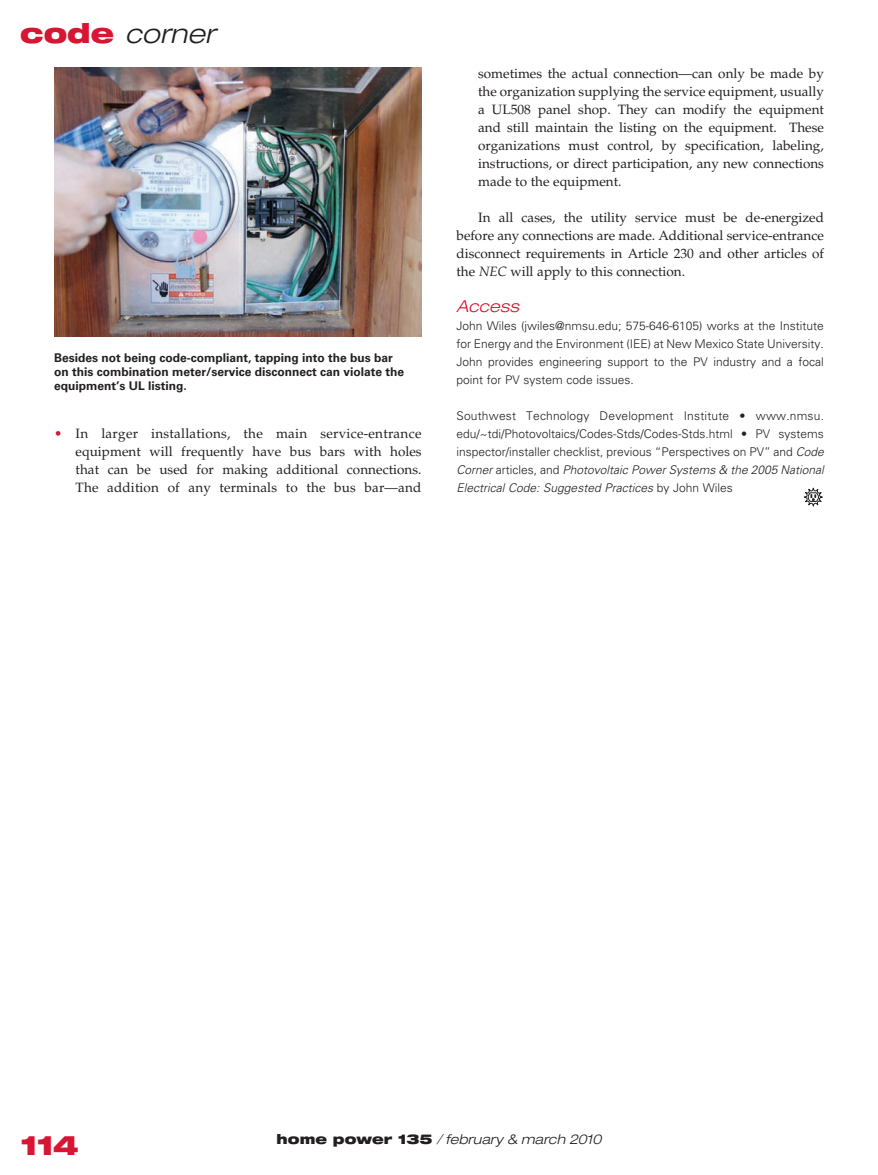
<style>
.page{position:relative;width:878px;height:1175px;background:#fff}
.page>*{position:absolute;margin:0;border:0;box-sizing:border-box;transform-origin:0 0}
.t1{font:italic 300 expanded 27px "Helvetica Neue";letter-spacing:.005em;color:#231f20}
.t2{font:900 expanded 27px "Helvetica Neue";color:#d71634}
.t3{font:italic 300 expanded 16.5px "Helvetica Neue";letter-spacing:.02em;color:#d71634}
.t4{font:13.5px/18px "Palatino";color:#231f20;text-align:justify}
.t5{font:italic 300 expanded 13.5px "Helvetica Neue";letter-spacing:.02em;color:#231f20}
.t6{font:300 12px/18px "Univers";color:#231f20;text-align:justify}
.t7{font:700 12px/14.2px "Univers";color:#231f20}
.s1{font-weight:900;font-style:normal;color:#d71634}
.s2{color:#d71634}
.s3{font-style:italic}
.s4{font-weight:900;font-style:normal}
</style>
<div class="page">
<svg style="left:804px;top:488px;width:19px;height:19px"></svg>
<img style="left:54px;top:68px;width:367px;height:268px">
<h1 class="t1" style="left:20px;top:17px;width:196px"><span class="s1">code</span> corner</h1>
<p class="t7" style="left:54px;top:350px;width:352px">Besides not being code-compliant, tapping into the bus bar on this combination meter/service disconnect can violate the equipment’s UL listing.</p>
<p class="t4" style="left:76px;top:425px;width:347px;text-indent:-22px"><span class="s2">•</span> In larger installations, the main service-entrance equipment will frequently have bus bars with holes that can be used for making additional connections.<br>The addition of any terminals to the bus bar—and</p>
<p class="t4" style="left:478px;top:65px;width:347px">sometimes the actual connection—can only be made by the organization supplying the service equipment, usually a UL508 panel shop. They can modify the equipment and still maintain the listing on the equipment. These organizations must control, by specification, labeling, instructions, or direct participation, any new connections made to the equipment.</p>
<p class="t4" style="left:456px;top:209px;width:369px;text-indent:22px">In all cases, the utility service must be de-energized before any connections are made. Additional service-entrance disconnect requirements in Article 230 and other articles of the <span class="s3">NEC</span> will apply to this connection.</p>
<p class="t3" style="left:456px;top:296px;width:64px">Access</p>
<p class="t6" style="left:456px;top:317px;width:369px">John Wiles (jwiles@nmsu.edu; 575-646-6105) works at the Institute for Energy and the Environment (IEE) at New Mexico State University.<br>John provides engineering support to the PV industry and a focal point for PV system code issues.</p>
<p class="t6" style="left:456px;top:407px;width:369px">Southwest Technology Development Institute • www.nmsu. edu/~tdi/Photovoltaics/Codes-Stds/Codes-Stds.html • PV systems inspector/installer checklist, previous “Perspectives on PV” and <span class="s3">Code Corner</span> articles, and <span class="s3">Photovoltaic Power Systems &amp; the 2005 National Electrical Code: Suggested Practices</span> by John Wiles</p>
<h1 class="t2" style="left:20px;top:1128px;width:60px">114</h1>
<p class="t5" style="left:276px;top:1131px;width:326px"><span class="s4">home power 135</span> / february &amp; march 2010</p>
</div>
